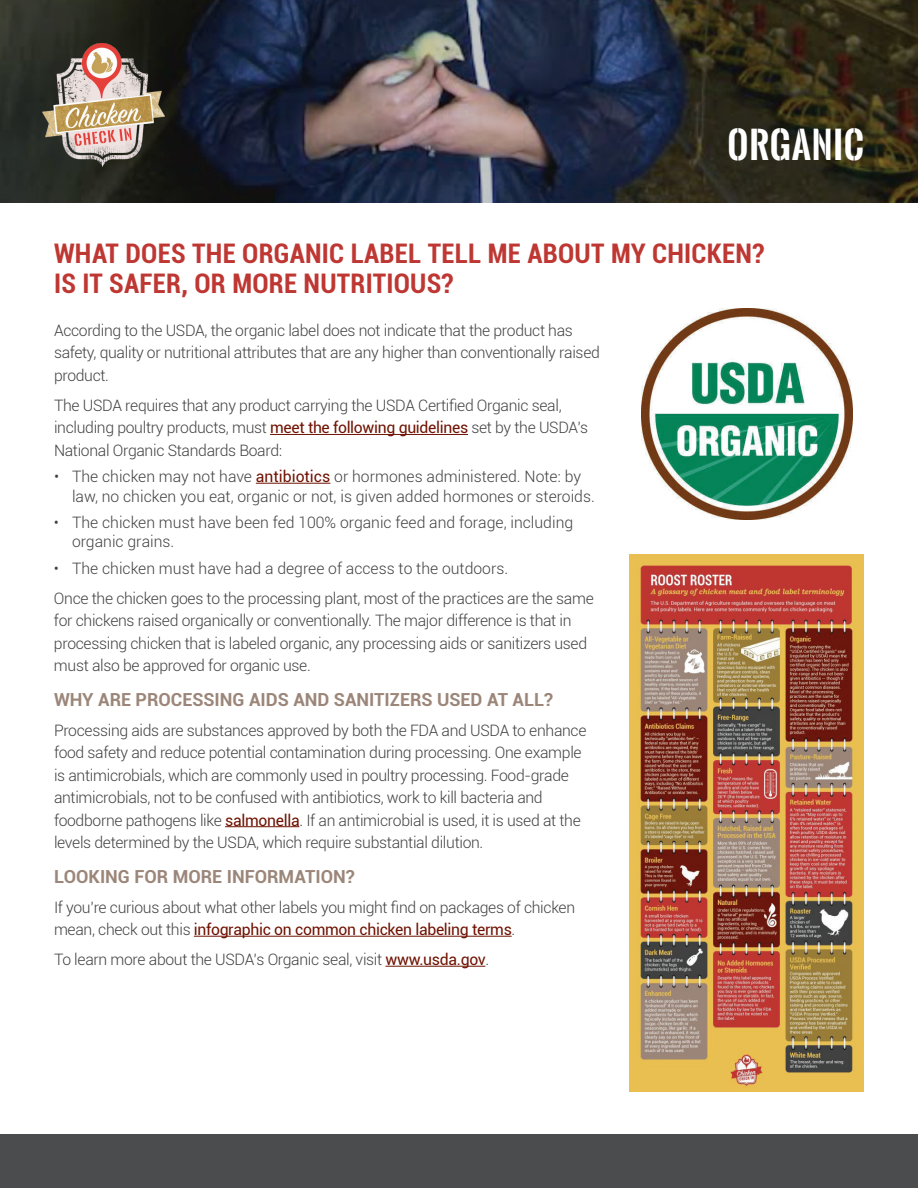
<style>
.page{position:relative;width:918px;height:1188px;background:#fff}
.page>*{position:absolute;margin:0;border:0;box-sizing:border-box;transform-origin:0 0}
.t1{font:700 36px "Oswald Stencil";letter-spacing:.02em;color:#fff}
.t2{font:700 condensed 27px/30px "Roboto";letter-spacing:.01em;color:#be3732}
.t3{font:700 18px "Roboto";color:#9b8679}
.t4{font:300 15.75px/22.5px "Roboto";letter-spacing:-.02em;color:#414141}
.t5{font:300 15.75px/19.5px "Roboto";color:#414141}
.s1{font-weight:400;color:#6f1202}
</style>
<div class="page">
<div style="left:0;top:1134px;width:918px;height:54px;background:#4b4c4d"></div>
<img style="left:0;top:0;width:918px;height:202px">
<hr style="left:270px;top:434px;width:198px;height:1px;background:#6f1202">
<hr style="left:256px;top:483px;width:74px;height:1px;background:#6f1202">
<hr style="left:225px;top:826px;width:74px;height:1px;background:#6f1202">
<hr style="left:194px;top:936px;width:318px;height:1px;background:#6f1202">
<hr style="left:385px;top:966px;width:100px;height:1px;background:#6f1202">
<img style="left:42px;top:44px;width:123px;height:123px">
<img style="left:641px;top:309px;width:211px;height:210px">
<img style="left:630px;top:555px;width:234px;height:536px">
<h1 class="t1" style="left:728px;top:118px;width:138px">ORGANIC</h1>
<h2 class="t2" style="left:54px;top:238px;width:712px">WHAT DOES THE ORGANIC LABEL TELL ME ABOUT MY CHICKEN?<br>IS IT SAFER, OR MORE NUTRITIOUS?</h2>
<p class="t4" style="left:54px;top:318px;width:547px">According to the USDA, the organic label does not indicate that the product has safety, quality or nutritional attributes that are any higher than conventionally raised product.</p>
<p class="t4" style="left:54px;top:393px;width:536px">The USDA requires that any product carrying the USDA Certified Organic seal, including poultry products, must <span class="s1">meet the following guidelines</span> set by the USDA’s<br>National Organic Standards Board:</p>
<p class="t5" style="left:72px;top:466px;width:524px;text-indent:-18px">• The chicken may not have <span class="s1">antibiotics</span> or hormones administered. Note: by law, no chicken you eat, organic or not, is given added hormones or steroids.</p>
<p class="t5" style="left:72px;top:512px;width:503px;text-indent:-18px">• The chicken must have been fed 100% organic feed and forage, including organic grains.</p>
<p class="t4" style="left:54px;top:552px;width:541px;line-height:30px">• The chicken must have had a degree of access to the outdoors.<br>Once the chicken goes to the processing plant, most of the practices are the same</p>
<p class="t4" style="left:54px;top:609px;width:535px">for chickens raised organically or conventionally. The major difference is that in processing chicken that is labeled organic, any processing aids or sanitizers used must also be approved for organic use.</p>
<p class="t3" style="left:54px;top:686px;width:501px">WHY ARE PROCESSING AIDS AND SANITIZERS USED AT ALL?</p>
<p class="t4" style="left:54px;top:718px;width:534px">Processing aids are substances approved by both the FDA and USDA to enhance food safety and reduce potential contamination during processing. One example is antimicrobials, which are commonly used in poultry processing. Food-grade antimicrobials, not to be confused with antibiotics, work to kill bacteria and foodborne pathogens like <span class="s1">salmonella</span>. If an antimicrobial is used, it is used at the levels determined by the USDA, which require substantial dilution.</p>
<p class="t3" style="left:54px;top:863px;width:302px">LOOKING FOR MORE INFORMATION?</p>
<p class="t4" style="left:54px;top:895px;width:523px">If you’re curious about what other labels you might find on packages of chicken mean, check out this <span class="s1">infographic on common chicken labeling terms</span>.</p>
<p class="t4" style="left:54px;top:948px;width:437px">To learn more about the USDA’s Organic seal, visit <span class="s1">www.usda.gov</span>.</p>
</div>
